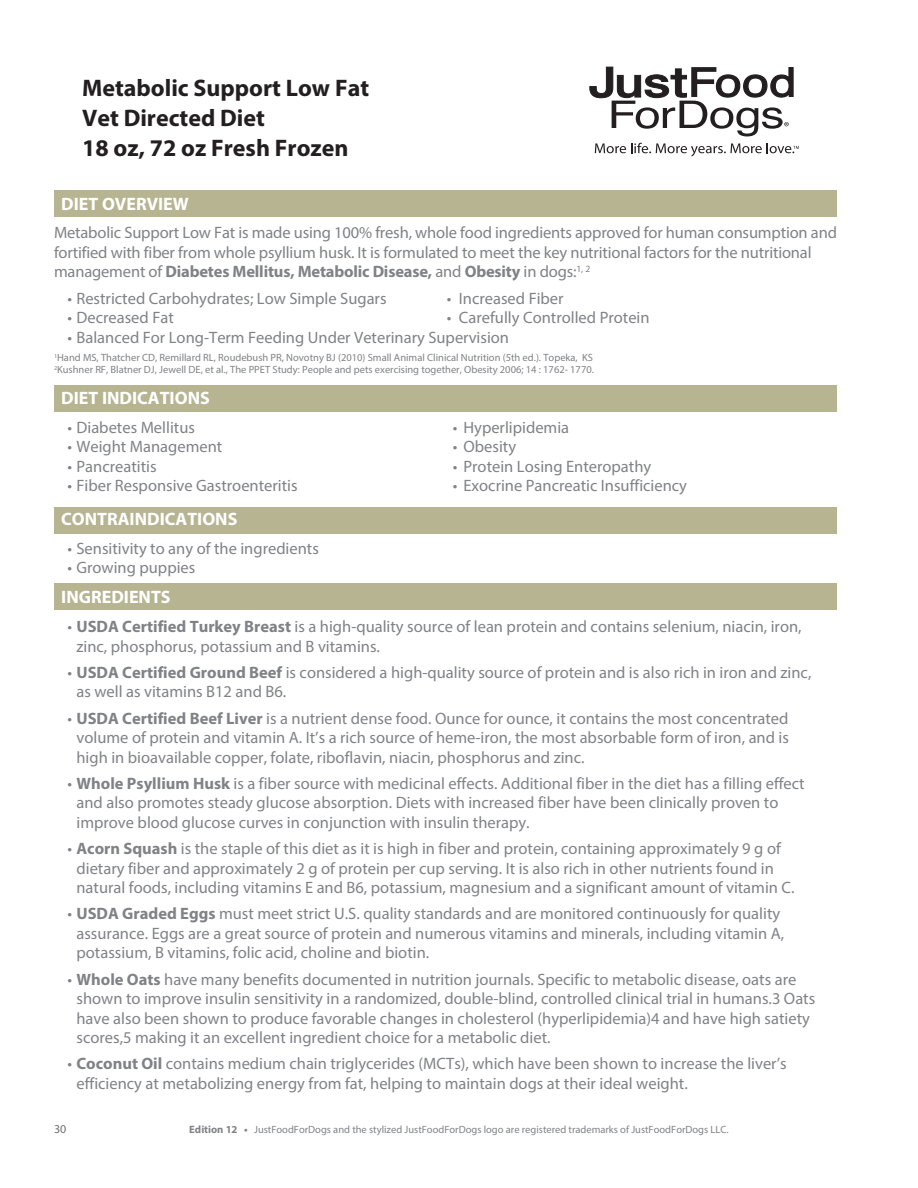
<style>
.page{position:relative;width:918px;height:1188px;background:#fff}
.page>*{position:absolute;margin:0;border:0;box-sizing:border-box;transform-origin:0 0}
.Body_Copy{font:700 24px "Myriad Pro";color:#231f20}
.Body_Copy-2{font:700 18px "Myriad Pro";color:#fff}
.Body_Copy-3{font:16.5px/19.5px "Myriad Pro";color:#808285}
.t1{font:12px "Myriad Pro";color:#6c6d70}
.Body_Copy-4{font:10.5px/12px "Myriad Pro";color:#808285}
.s1{font-weight:700}
.s2{font-size:18px;color:#fff}
.s3{font-weight:700;font-size:10.65px}
</style>
<div class="page">
<div style="left:54px;top:190px;width:783px;height:27px;background:#b6b491"></div>
<div style="left:54px;top:385px;width:783px;height:27px;background:#b6b491"></div>
<div style="left:54px;top:507px;width:783px;height:27px;background:#b6b491"></div>
<div style="left:54px;top:583px;width:783px;height:27px;background:#b6b491"></div>
<svg style="left:590px;top:66px;width:204px;height:70px"></svg>
<svg style="left:595px;top:143px;width:204px;height:13px"></svg>
<p class="Body_Copy" style="left:82px;top:73px;width:289px">Metabolic Support Low Fat</p>
<p class="Body_Copy" style="left:82px;top:103px;width:184px">Vet Directed Diet</p>
<p class="Body_Copy" style="left:82px;top:133px;width:268px">18 oz, 72 oz Fresh Frozen</p>
<p class="Body_Copy-2" style="left:61px;top:192px;width:129px">DIET OVERVIEW</p>
<p class="Body_Copy-3" style="left:54px;top:223px;width:785px">Metabolic Support Low Fat is made using 100% fresh, whole food ingredients approved for human consumption and fortified with fiber from whole psyllium husk. It is formulated to meet the key nutritional factors for the nutritional management of <span class="s1">Diabetes Mellitus, Metabolic Disease,</span> and <span class="s1">Obesity</span> in dogs:<sup>1,</sup> <sup>2</sup></p>
<p class="Body_Copy-3" style="left:67px;top:288px;width:321px">• Restricted Carbohydrates; Low Simple Sugars</p>
<p class="Body_Copy-3" style="left:447px;top:288px;width:118px">• Increased Fiber</p>
<p class="Body_Copy-3" style="left:67px;top:308px;width:108px">• Decreased Fat</p>
<p class="Body_Copy-3" style="left:447px;top:308px;width:204px">• Carefully Controlled Protein</p>
<p class="Body_Copy-3" style="left:67px;top:327px;width:443px">• Balanced For Long-Term Feeding Under Veterinary Supervision</p>
<p class="Body_Copy-4" style="left:54px;top:352px;width:541px"><sup>1</sup>Hand MS, Thatcher CD, Remillard RL, Roudebush PR, Novotny BJ (2010) Small Animal Clinical Nutrition (5th ed.). Topeka, KS<br><sup>2</sup>Kushner RF, Blatner DJ, Jewell DE, et al., The PPET Study: People and pets exercising together, Obesity 2006; 14 : 1762- 1770.</p>
<p class="Body_Copy-2" style="left:61px;top:387px;width:150px">DIET INDICATIONS</p>
<p class="Body_Copy-3" style="left:67px;top:417px;width:129px">• Diabetes Mellitus</p>
<p class="Body_Copy-3" style="left:453px;top:417px;width:118px">• Hyperlipidemia</p>
<p class="Body_Copy-3" style="left:67px;top:437px;width:156px">• Weight Management</p>
<p class="Body_Copy-3" style="left:453px;top:437px;width:65px">• Obesity</p>
<p class="Body_Copy-3" style="left:67px;top:456px;width:91px">• Pancreatitis</p>
<p class="Body_Copy-3" style="left:453px;top:456px;width:200px">• Protein Losing Enteropathy</p>
<p class="Body_Copy-3" style="left:67px;top:476px;width:232px">• Fiber Responsive Gastroenteritis</p>
<p class="Body_Copy-3" style="left:453px;top:476px;width:236px">• Exocrine Pancreatic Insufficiency</p>
<p class="Body_Copy-2" style="left:61px;top:508px;width:178px">CONTRAINDICATIONS</p>
<p class="Body_Copy-3" style="left:67px;top:538px;width:253px">• Sensitivity to any of the ingredients</p>
<p class="Body_Copy-3" style="left:67px;top:558px;width:129px">• Growing puppies</p>
<p class="Body_Copy-2" style="left:61px;top:586px;width:111px">INGREDIENTS</p>
<p class="Body_Copy-3" style="left:76px;top:617px;width:727px;text-indent:-9px">• <span class="s1">USDA Certified Turkey Breast</span> is a high-quality source of lean protein and contains selenium, niacin, iron, zinc, phosphorus, potassium and B vitamins.</p>
<p class="Body_Copy-3" style="left:76px;top:662px;width:736px;text-indent:-9px">• <span class="s1">USDA Certified Ground Beef</span> is considered a high-quality source of protein and is also rich in iron and zinc, as well as vitamins B12 and B6.</p>
<p class="Body_Copy-3" style="left:76px;top:708px;width:714px;text-align:justify;text-indent:-9px">• <span class="s1">USDA Certified Beef Liver</span> is a nutrient dense food. Ounce for ounce, it contains the most concentrated volume of protein and vitamin A. It’s a rich source of heme-iron, the most absorbable form of iron, and is high in bioavailable copper, folate, riboflavin, niacin, phosphorus and zinc.</p>
<p class="Body_Copy-3" style="left:76px;top:773px;width:730px;text-indent:-9px">• <span class="s1">Whole Psyllium Husk</span> is a fiber source with medicinal effects. Additional fiber in the diet has a filling effect and also promotes steady glucose absorption. Diets with increased fiber have been clinically proven to improve blood glucose curves in conjunction with insulin therapy.</p>
<p class="Body_Copy-3" style="left:76px;top:839px;width:720px;text-indent:-9px">• <span class="s1">Acorn Squash</span> is the staple of this diet as it is high in fiber and protein, containing approximately 9 g of dietary fiber and approximately 2 g of protein per cup serving. It is also rich in other nutrients found in natural foods, including vitamins E and B6, potassium, magnesium and a significant amount of vitamin C.</p>
<p class="Body_Copy-3" style="left:76px;top:904px;width:709px;text-indent:-9px">• <span class="s1">USDA Graded Eggs</span> must meet strict U.S. quality standards and are monitored continuously for quality assurance. Eggs are a great source of protein and numerous vitamins and minerals, including vitamin A, potassium, B vitamins, folic acid, choline and biotin.</p>
<p class="Body_Copy-3" style="left:76px;top:969px;width:740px;text-indent:-9px">• <span class="s1">Whole Oats</span> have many benefits documented in nutrition journals. Specific to metabolic disease, oats are shown to improve insulin sensitivity in a randomized, double-blind, controlled clinical trial in humans.3 Oats have also been shown to produce favorable changes in cholesterol (hyperlipidemia)4 and have high satiety scores,5 making it an excellent ingredient choice for a metabolic diet.</p>
<p class="Body_Copy-3" style="left:76px;top:1054px;width:712px;text-indent:-9px">• <span class="s1">Coconut Oil</span> contains medium chain triglycerides (MCTs), which have been shown to increase the liver’s efficiency at metabolizing energy from fat, helping to maintain dogs at their ideal weight.</p>
<p class="t1" style="left:54px;top:1122px;width:32px">30<span class="s2">30</span></p>
<p class="Body_Copy-4" style="left:189px;top:1123px;width:541px"><span class="s3">Edition 12 •</span> JustFoodForDogs and the stylized JustFoodForDogs logo are registered trademarks of JustFoodForDogs LLC.</p>
</div>
